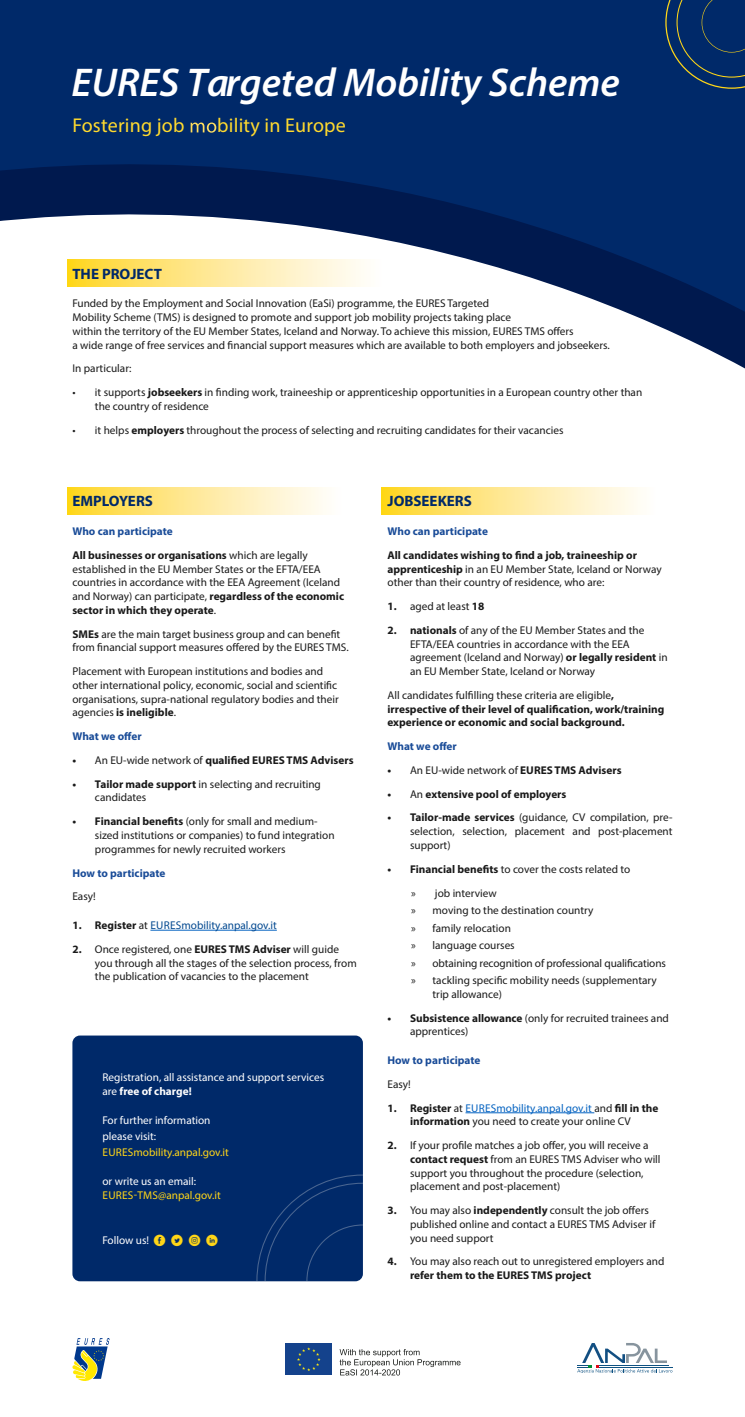
<style>
.page{position:relative;width:745px;height:1417px;background:#fff}
.page>*{position:absolute;margin:0;border:0;box-sizing:border-box;transform-origin:0 0}
.t1{font:italic 600 40.25px "Myriad Pro";color:#fff}
.t2{font:20px "Myriad Pro";letter-spacing:.01em;color:#ffda2e}
.t3{font:700 15px "Myriad Pro";color:#002969}
.t4{font:11.25px/13.8px "Myriad Pro";color:#1a1a1a}
.t5{font:700 11.25px/13.8px "Myriad Pro";color:#1a1a1a}
.t6{font:11.25px/13.8px "Myriad Pro";color:#fff}
.t7{font:700 11.25px "Myriad Pro";color:#1a4c98}
.t8{font:11.25px "Myriad Pro";color:#ffd617}
.t9{font:11.25px "Myriad Pro";color:#034990}
.s1{color:#fff}
.s2{font-weight:700}
.s3{color:#1a4c98}
.s4{font-weight:400}
.s5{font-weight:700;color:#1a1a1a}
.s6{color:#1a1a1a}
.s7{font-family:"Social Media Circled";color:#ffd617}
.s8{color:#0563c1}
</style>
<div class="page">
<div style="left:0;top:0;width:744px;height:160px;background:#002969"></div>
<svg style="left:72px;top:1338px;width:37px;height:43px"></svg>
<svg style="left:285px;top:1374px;width:47px;height:1px"></svg>
<div style="left:285px;top:1343px;width:47px;height:31px;background:#14428c"></div>
<svg style="left:297px;top:1347px;width:23px;height:23px"></svg>
<svg style="left:339px;top:1349px;width:121px;height:26px"></svg>
<hr style="left:577px;top:1366px;width:95px;height:1px;background:#0f5282">
<svg style="left:577px;top:1343px;width:94px;height:29px"></svg>
<svg style="left:0;top:160px;width:744px;height:208px"></svg>
<svg style="left:665px;top:0;width:79px;height:89px;background:#0c3164"></svg>
<div style="left:72px;top:1035px;width:290px;height:246px;background:#002969;border-radius:8px"></div>
<svg style="left:256px;top:1174px;width:107px;height:106px"></svg>
<svg style="left:67px;top:259px;width:314px;height:27px;background:#ffea99"></svg>
<svg style="left:67px;top:487px;width:259px;height:27px;background:#ffe994"></svg>
<svg style="left:381px;top:487px;width:259px;height:27px;background:#ffe993"></svg>
<hr style="left:150px;top:929px;width:127px;height:1px;background:#0563c1">
<hr style="left:465px;top:1112px;width:129px;height:1px;background:#0563c1">
<h1 class="t1" style="left:71px;top:57px;width:549px">EURES Targeted Mobility Scheme</h1>
<h2 class="t2" style="left:72px;top:113px;width:275px">Fostering job <span class="s1">mo</span>bility in Europe</h2>
<h3 class="t3" style="left:72px;top:264px;width:91px">THE PROJECT</h3>
<p class="t4" style="left:72px;top:296px;width:538px">Funded by the Employment and Social Innovation (EaSi) programme, the EURES Targeted<br>Mobility Scheme (TMS) is designed to promote and support job mobility projects taking place<br>within the territory of the EU Member States, Iceland and Norway. To achieve this mission, EURES TMS offers<br>a wide range of free services and financial support measures which are available to both employers and jobseekers.</p>
<p class="t4" style="left:72px;top:361px;width:60px">In particular:</p>
<p class="t4" style="left:95px;top:385px;width:548px;text-indent:-22px">• it supports <span class="s2">jobseekers</span> in finding work, traineeship or apprenticeship opportunities in a European country other than the country of residence</p>
<p class="t4" style="left:72px;top:423px;width:492px">• it helps <span class="s2">employers</span> throughout the process of selecting and recruiting candidates for their vacancies</p>
<h3 class="t3" style="left:72px;top:491px;width:82px">EMPLOYERS</h3>
<p class="t5" style="left:72px;top:519px;width:237px;line-height:23.8px"><span class="s3">Who can participate<br></span>All businesses or organisations <span class="s4">which are legally</span></p>
<p class="t4" style="left:72px;top:562px;width:273px">established in the EU Member States or the EFTA/EEA countries in accordance with the EEA Agreement (Iceland and Norway) can participate, <span class="s2">regardless of the economic sector in which they operate</span>.</p>
<p class="t4" style="left:72px;top:626px;width:278px"><span class="s2">SMEs</span> are the main target business group and can benefit from financial support measures offered by the EURES TMS.</p>
<p class="t4" style="left:72px;top:664px;width:267px">Placement with European institutions and bodies and other international policy, economic, social and scientific organisations, supra-national regulatory bodies and their agencies <span class="s2">is ineligible</span>.</p>
<p class="t7" style="left:72px;top:729px;width:71px">What we offer</p>
<p class="t5" style="left:72px;top:753px;width:282px">• <span class="s4">An EU-wide network of</span> qualified EURES TMS Advisers</p>
<p class="t4" style="left:95px;top:776px;width:227px;text-indent:-22px"><span class="s2">• Tailor made support</span> in selecting and recruiting candidates</p>
<p class="t4" style="left:95px;top:814px;width:241px;text-indent:-22px"><span class="s2">• Financial benefits</span> (only for small and medium&shy;sized institutions or companies) to fund integration programmes for newly recruited workers</p>
<p class="t7" style="left:72px;top:865px;width:94px">How to participate</p>
<p class="t4" style="left:72px;top:889px;width:25px">Easy!</p>
<p class="t9" style="left:72px;top:918px;width:206px"><span class="s5">1. Register</span> <span class="s6">at</span> EURESmobility.anpal.gov.it</p>
<p class="t4" style="left:95px;top:941px;width:263px;text-indent:-22px"><span class="s2">2.</span> Once registered, one <span class="s2">EURES TMS Adviser</span> will guide you through all the stages of the selection process, from the publication of vacancies to the placement</p>
<p class="t6" style="left:102px;top:1070px;width:223px">Registration, all assistance and support services are <span class="s2">free of charge!</span></p>
<p class="t6" style="left:102px;top:1111px;width:109px;line-height:16.2px">For further information please visit:</p>
<p class="t8" style="left:102px;top:1145px;width:128px">EURESmobility.anpal.gov.it</p>
<p class="t6" style="left:102px;top:1174px;width:95px">or write us an email:</p>
<p class="t8" style="left:102px;top:1188px;width:120px">EURES-TMS@anpal.gov.it</p>
<p class="t6" style="left:102px;top:1232px;width:117px">Follow us! <span class="s7">E D Q C</span></p>
<h3 class="t3" style="left:387px;top:491px;width:86px">JOBSEEKERS</h3>
<p class="t7" style="left:387px;top:524px;width:102px">Who can participate</p>
<p class="t4" style="left:387px;top:548px;width:275px"><span class="s2">All candidates wishing to find a job, traineeship or apprenticeship</span> in an EU Member State, Iceland or Norway other than their country of residence, who are:</p>
<p class="t4" style="left:387px;top:599px;width:98px"><span class="s2">1.</span> aged at least <span class="s2">18</span></p>
<p class="t4" style="left:410px;top:623px;width:259px;text-indent:-22px"><span class="s2">2. nationals</span> of any of the EU Member States and the EFTA/EEA countries in accordance with the EEA agreement (Iceland and Norway) <span class="s2">or legally resident</span> in an EU Member State, Iceland or Norway</p>
<p class="t5" style="left:387px;top:688px;width:278px"><span class="s4">All candidates fulfilling these criteria are eligible</span>, irrespective of their level of qualification, work/training experience or economic and social background.</p>
<p class="t7" style="left:387px;top:739px;width:71px">What we offer</p>
<p class="t4" style="left:387px;top:763px;width:235px"><span class="s2">•</span> An EU-wide network of <span class="s2">EURES TMS Advisers</span></p>
<p class="t5" style="left:387px;top:786px;width:180px">• <span class="s4">An</span> extensive pool of employers</p>
<p class="t4" style="left:410px;top:810px;width:264px;text-align:justify;text-indent:-22px"><span class="s2">• Tailor-made services</span> (guidance, CV compilation, pre&shy;selection, selection, placement and post-placement support)</p>
<p class="t4" style="left:411px;top:856px;width:220px;line-height:23.8px;text-indent:-24px"><span class="s2">• Financial benefits</span> to cover the costs related to » job interview</p>
<p class="t4" style="left:411px;top:901px;width:256px;line-height:17.5px">» moving to the destination country<br>» family relocation<br>» language courses<br>» obtaining recognition of professional qualifications » tackling specific mobility needs (supplementary</p>
<p class="t4" style="left:432px;top:986px;width:71px">trip allowance)</p>
<p class="t4" style="left:410px;top:1010px;width:260px;text-indent:-22px"><span class="s2">• Subsistence allowance</span> (only for recruited trainees and apprentices)</p>
<p class="t7" style="left:387px;top:1052px;width:94px">How to participate</p>
<p class="t4" style="left:387px;top:1076px;width:25px">Easy!</p>
<p class="t4" style="left:387px;top:1100px;width:272px;text-align:center"><span class="s2">1. Register</span> at <span class="s8">EURESmobility.anpal.gov.it</span> and <span class="s2">fill in the information</span> you need to create your online CV</p>
<p class="t4" style="left:410px;top:1138px;width:252px;text-indent:-22px"><span class="s2">2.</span> If your profile matches a job offer, you will receive a <span class="s2">contact request</span> from an EURES TMS Adviser who will support you throughout the procedure (selection, placement and post-placement)</p>
<p class="t4" style="left:410px;top:1203px;width:246px;text-indent:-22px"><span class="s2">3.</span> You may also <span class="s2">independently</span> consult the job offers published online and contact a EURES TMS Adviser if you need support</p>
<p class="t4" style="left:410px;top:1254px;width:256px;text-indent:-22px"><span class="s2">4.</span> You may also reach out to unregistered employers and <span class="s2">refer them to the EURES TMS project</span></p>
</div>
